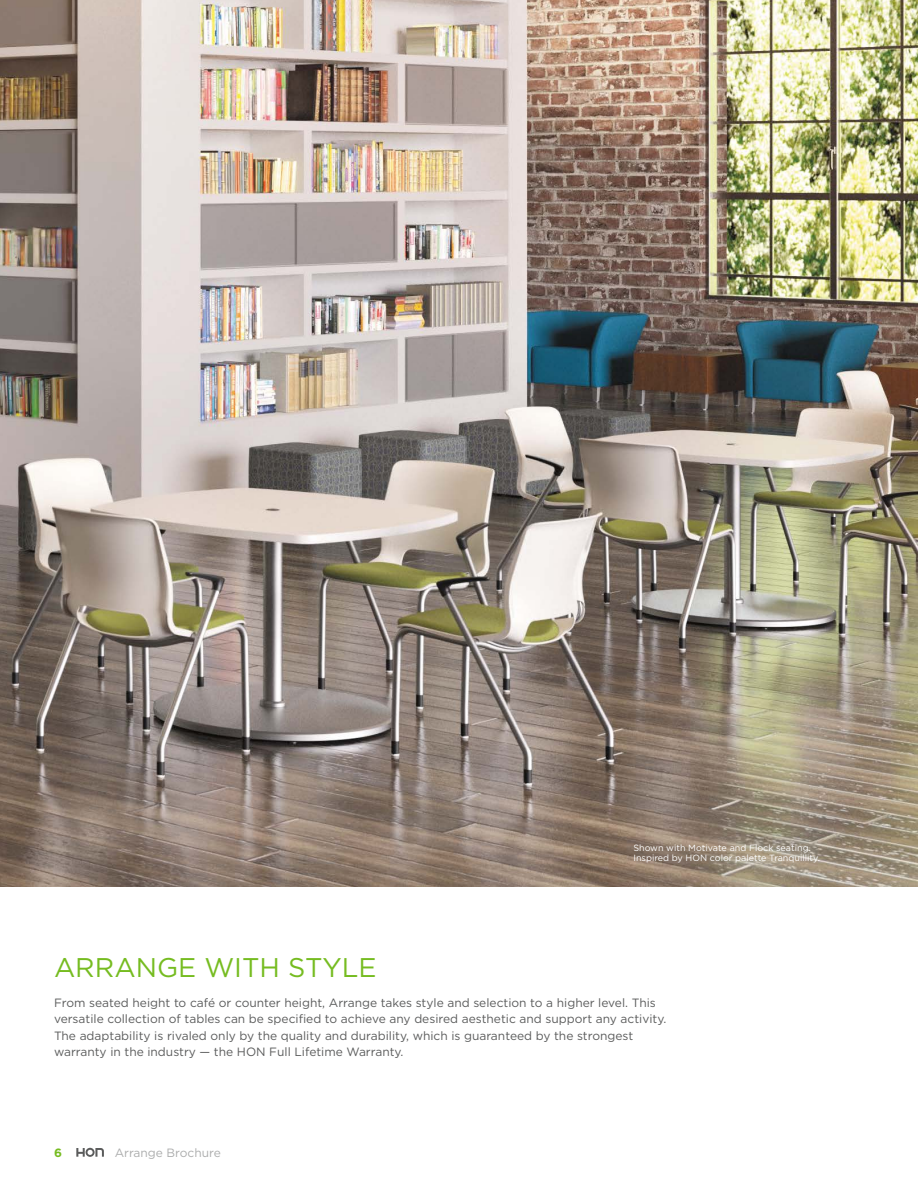
<style>
.page{position:relative;width:918px;height:1188px;background:#fff}
.page>*{position:absolute;margin:0;border:0;box-sizing:border-box;transform-origin:0 0}
.t1{font:27px "Gotham";color:#76bc21}
.t2{font:12px/16.5px "Gotham";color:#5b5c5c}
.t3{font:12px "Gotham";color:#acadad}
.t4{font:700 12px "Gotham";color:#76bc21}
.t5{font:9px/10.8px "Gotham";color:#fff}
</style>
<div class="page">
<img style="left:0;top:0;width:918px;height:887px">
<svg style="left:76px;top:1148px;width:28px;height:9px"></svg>
<p class="t5" style="left:633px;top:842px;width:188px">Shown with Motivate and Flock seating.<br>Inspired by HON color palette Tranquillity.</p>
<p class="t1" style="left:54px;top:950px;width:324px">ARRANGE WITH STYLE</p>
<p class="t2" style="left:54px;top:994px;width:614px">From seated height to café or counter height, Arrange takes style and selection to a higher level. This versatile collection of tables can be specified to achieve any desired aesthetic and support any activity.<br>The adaptability is rivaled only by the quality and durability, which is guaranteed by the strongest warranty in the industry — the HON Full Lifetime Warranty.</p>
<p class="t4" style="left:54px;top:1144px;width:9px">6</p>
<p class="t3" style="left:115px;top:1145px;width:108px">Arrange Brochure</p>
</div>
